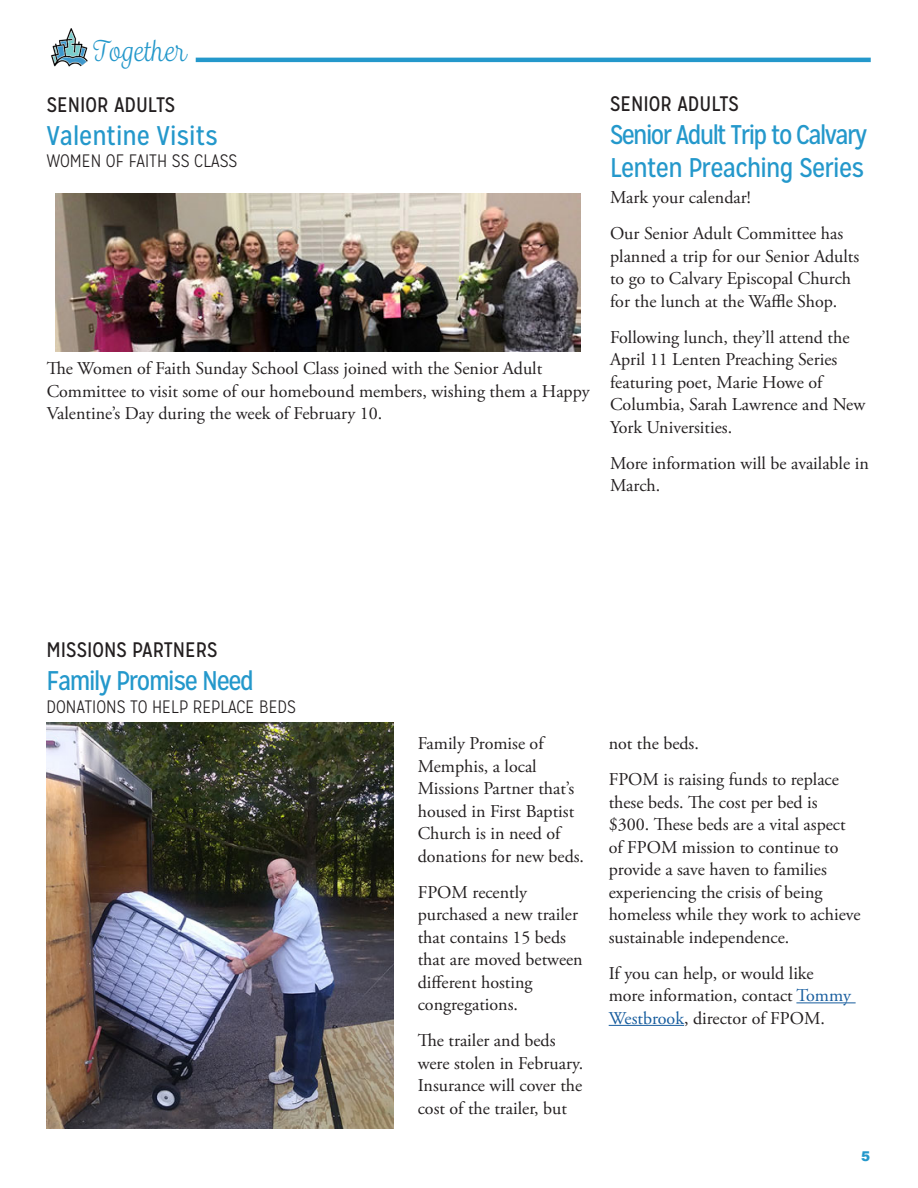
<style>
.page{position:relative;width:918px;height:1188px;background:#fff}
.page>*{position:absolute;margin:0;border:0;box-sizing:border-box;transform-origin:0 0}
.together{font:27.75px "Madre Script";color:#2498cb;scale:.84 1}
.Article_Title_Blue{font:27px/33px "Mission Gothic";letter-spacing:-.05em;color:#2498cb}
.Article_Title_Blue-2{font:27px "Mission Gothic";color:#2498cb}
.Group_Tag{font:21px "Mission Gothic";color:#231f20}
.t1{font:18px/22.5px "Adobe Garamond Pro";color:#231f20}
.Article_Subtitle{font:300 18px "Mission Gothic";color:#231f20}
.t2{font:900 13.5px "Arial";color:#2498cb}
.s1{color:#175d9e}
</style>
<div class="page">
<hr style="left:196px;top:58px;width:675px;height:4px;background:#2498cb">
<img style="left:51px;top:28px;width:37px;height:39px">
<hr style="left:796px;top:1002px;width:60px;height:1px;background:#175d9e">
<hr style="left:609px;top:1025px;width:75px;height:1px;background:#175d9e">
<img style="left:56px;top:194px;width:525px;height:157px">
<img style="left:47px;top:722px;width:346px;height:406px">
<p class="together" style="left:94px;top:35px;width:113px">Together</p>
<p class="Group_Tag" style="left:47px;top:92px;width:130px">SENIOR ADULTS</p>
<p class="Article_Title_Blue-2" style="left:47px;top:119px;width:173px">Valentine Visits</p>
<p class="Article_Subtitle" style="left:47px;top:150px;width:192px">WOMEN OF FAITH SS CLASS</p>
<p class="t1" style="left:47px;top:358px;width:545px">The Women of Faith Sunday School Class joined with the Senior Adult<br>Committee to visit some of our homebound members, wishing them a Happy<br>Valentine’s Day during the week of February 10.</p>
<p class="Group_Tag" style="left:610px;top:91px;width:130px">SENIOR ADULTS</p>
<p class="Article_Title_Blue" style="left:610px;top:119px;width:259px">Senior Adult Trip to Calvary<br>Lenten Preaching Series</p>
<p class="t1" style="left:610px;top:187px;width:142px">Mark your calendar!</p>
<p class="t1" style="left:610px;top:223px;width:251px">Our Senior Adult Committee has planned a trip for our Senior Adults to go to Calvary Episcopal Church for the lunch at the Waffle Shop.</p>
<p class="t1" style="left:610px;top:326px;width:257px">Following lunch, they’ll attend the<br>April 11 Lenten Preaching Series featuring poet, Marie Howe of<br>Columbia, Sarah Lawrence and New<br>York Universities.</p>
<p class="t1" style="left:610px;top:452px;width:260px">More information will be available in<br>March.</p>
<p class="Group_Tag" style="left:47px;top:637px;width:172px">MISSIONS PARTNERS</p>
<p class="Article_Title_Blue" style="left:47px;top:665px;width:209px">Family Promise Need</p>
<p class="Article_Subtitle" style="left:47px;top:696px;width:251px">DONATIONS TO HELP REPLACE BEDS</p>
<p class="t1" style="left:418px;top:733px;width:168px">Family Promise of<br>Memphis, a local<br>Missions Partner that’s housed in First Baptist<br>Church is in need of donations for new beds.</p>
<p class="t1" style="left:418px;top:881px;width:167px">FPOM recently purchased a new trailer that contains 15 beds that are moved between different hosting congregations.</p>
<p class="t1" style="left:418px;top:1030px;width:167px">The trailer and beds were stolen in February.<br>Insurance will cover the cost of the trailer, but</p>
<p class="t1" style="left:609px;top:733px;width:92px">not the beds.</p>
<p class="t1" style="left:609px;top:769px;width:253px">FPOM is raising funds to replace these beds. The cost per bed is $300. These beds are a vital aspect of FPOM mission to continue to provide a save haven to families experiencing the crisis of being homeless while they work to achieve sustainable independence.</p>
<p class="t1" style="left:609px;top:962px;width:244px">If you can help, or would like more information, contact <span class="s1">Tommy<br>Westbrook</span>, director of FPOM.</p>
<p class="t2" style="left:861px;top:1146px;width:11px">5</p>
</div>
